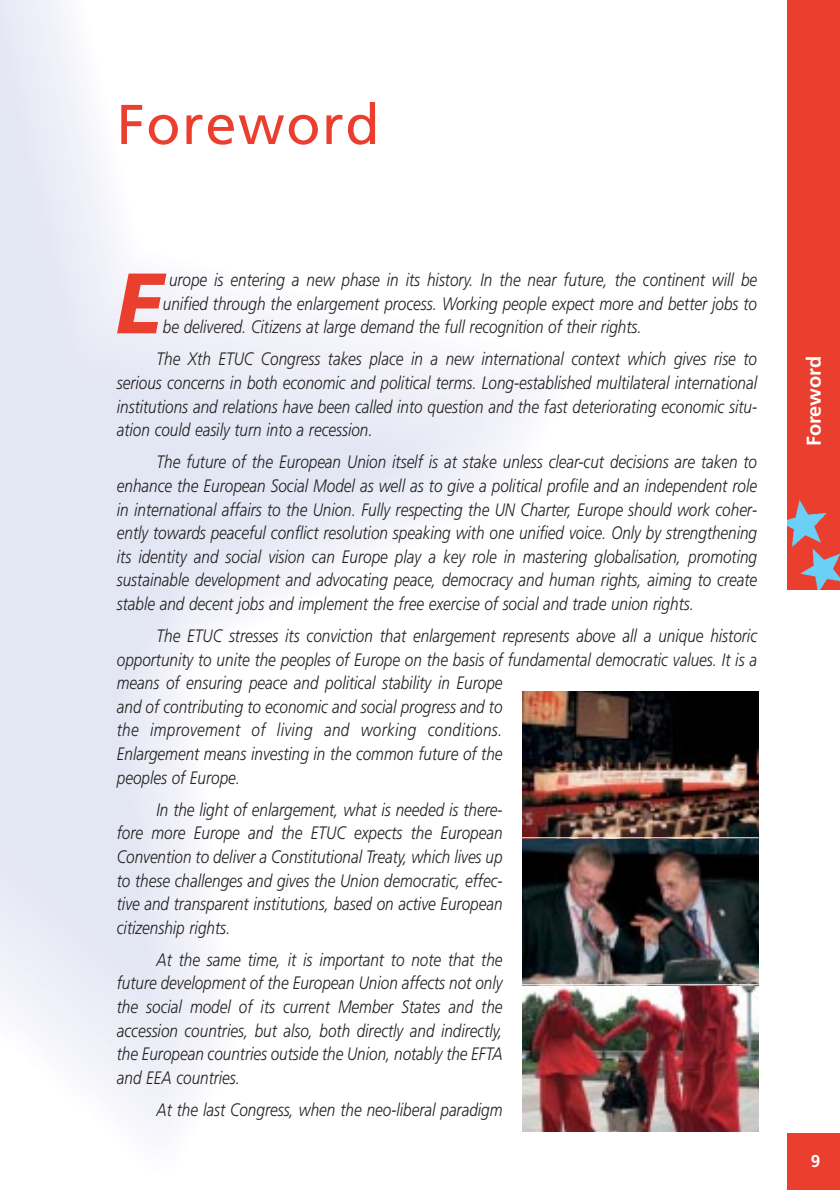
<style>
.page{position:relative;width:840px;height:1190px;background:#fff}
.page>*{position:absolute;margin:0;border:0;box-sizing:border-box;transform-origin:0 0}
.t1{font:italic 900 85.6px "Frutiger";color:#ea3e2e;scale:.9 1}
.t2{font:56px "Frutiger";letter-spacing:.03em;color:#ea3e2e}
.t3{font:700 20px "Frutiger";color:#fff}
.t4{font:italic 300 18px/23.6px "Frutiger";color:#231f1f;text-align:justify;scale:.85 1}
.t5{font:700 17.2px "Frutiger";color:#fff}
</style>
<div class="page">
<img style="left:0;top:0;width:526px;height:1132px">
<div style="left:787px;top:1134px;width:53px;height:56px;background:#ea3e2e"></div>
<div style="left:787px;top:0;width:53px;height:590px;background:#ea3e2e"></div>
<img style="left:787px;top:501px;width:53px;height:89px">
<img style="left:523px;top:691px;width:235px;height:441px">
<hr style="left:522px;top:984px;width:237px;height:1px;background:#fff">
<hr style="left:522px;top:837px;width:237px;height:1px;background:#fff">
<h2 class="t2" style="left:117px;top:102px;width:264px">Foreword</h2>
<p class="t4" style="left:163px;top:269px;width:701px;text-indent:6px">urope is entering a new phase in its history. In the near future, the continent will be unified through the enlargement process. Working people expect more and better jobs to be delivered. Citizens at large demand the full recognition of their rights.</p>
<p class="t4" style="left:117px;top:349px;width:755px;text-indent:40px">The Xth ETUC Congress takes place in a new international context which gives rise to serious concerns in both economic and political terms. Long-established multilateral international institutions and relations have been called into question and the fast deteriorating economic situ&shy;ation could easily turn into a recession.</p>
<p class="t4" style="left:117px;top:452px;width:755px;text-indent:40px">The future of the European Union itself is at stake unless clear-cut decisions are taken to enhance the European Social Model as well as to give a political profile and an independent role in international affairs to the Union. Fully respecting the UN Charter, Europe should work coher&shy;ently towards peaceful conflict resolution speaking with one unified voice. Only by strengthening its identity and social vision can Europe play a key role in mastering globalisation, promoting sustainable development and advocating peace, democracy and human rights, aiming to create stable and decent jobs and implement the free exercise of social and trade union rights.</p>
<p class="t4" style="left:117px;top:625px;width:755px;text-align:left;text-indent:40px">The ETUC stresses its conviction that enlargement represents above all a unique historic opportunity to unite the peoples of Europe on the basis of fundamental democratic values. It is a means of ensuring peace and political stability in Europe<br>and of contributing to economic and social progress and to<br>the improvement of living and working conditions.<br>Enlargement means investing in the common future of the<br>peoples of Europe.</p>
<p class="t4" style="left:117px;top:799px;width:455px;text-indent:40px">In the light of enlargement, what is needed is there&shy;fore more Europe and the ETUC expects the European Convention to deliver a Constitutional Treaty, which lives up to these challenges and gives the Union democratic, effec&shy;tive and transparent institutions, based on active European citizenship rights.</p>
<p class="t4" style="left:117px;top:949px;width:455px;text-indent:40px">At the same time, it is important to note that the future development of the European Union affects not only the social model of its current Member States and the accession countries, but also, both directly and indirectly, the European countries outside the Union, notably the EFTA and EEA countries.</p>
<p class="t4" style="left:157px;top:1099px;width:409px">At the last Congress, when the neo-liberal paradigm</p>
<h1 class="t1" style="left:116px;top:269px;width:54px">E</h1>
<p class="t3" style="left:806px;top:446px;width:92px;rotate:-90deg">Foreword</p>
<p class="t5" style="left:811px;top:1154px;width:11px">9</p>
</div>
